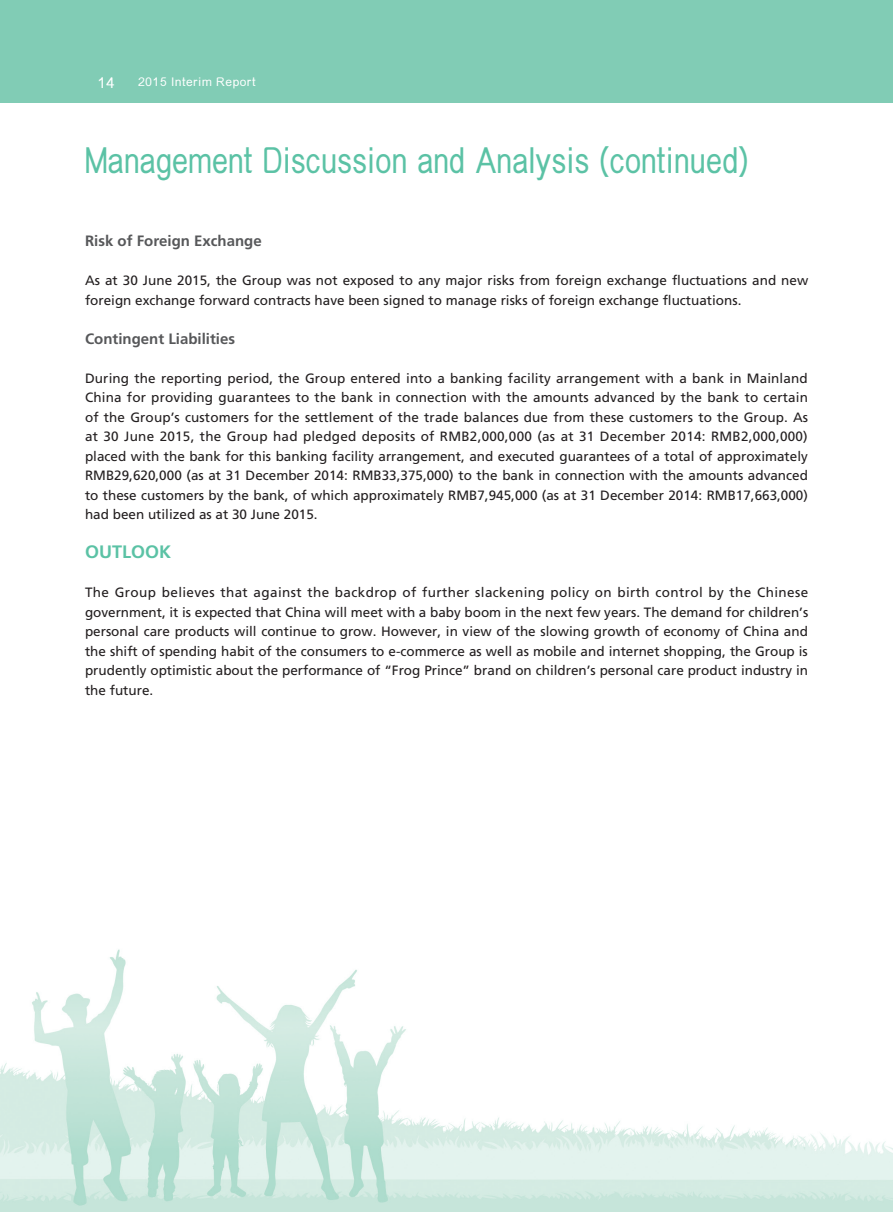
<style>
.page{position:relative;width:893px;height:1212px;background:#fff}
.page>*{position:absolute;margin:0;border:0;box-sizing:border-box;transform-origin:0 0}
.t1{font:500 36px "M Elle HK";letter-spacing:.015em;color:#5bc2a5;scale:.8 1}
.t2{font:700 18px "Frutiger LT Std";color:#5bc2a5}
.t3{font:700 15px "Frutiger LT Std";color:#57585a}
.t4{font:500 15px "M Elle HK";color:#fff}
.t5{font:13.5px/19.5px "Frutiger LT Std";color:#231f20;text-align:justify}
.t6{font:500 12px "M Elle HK";letter-spacing:.05em;color:#fff}
</style>
<div class="page">
<div style="left:0;top:0;width:893px;height:103px;background:#81ccb5"></div>
<img style="left:0;top:949px;width:893px;height:263px">
<p class="t4" style="left:98px;top:75px;width:18px">14</p>
<p class="t6" style="left:138px;top:76px;width:119px">2015 Interim Report</p>
<h1 class="t1" style="left:85px;top:142px;width:830px">Management Discussion and Analysis (continued)</h1>
<p class="t3" style="left:85px;top:232px;width:178px">Risk of Foreign Exchange</p>
<p class="t5" style="left:85px;top:271px;width:725px">As at 30 June 2015, the Group was not exposed to any major risks from foreign exchange fluctuations and new foreign exchange forward contracts have been signed to manage risks of foreign exchange fluctuations.</p>
<p class="t3" style="left:85px;top:330px;width:152px">Contingent Liabilities</p>
<p class="t5" style="left:85px;top:368px;width:725px">During the reporting period, the Group entered into a banking facility arrangement with a bank in Mainland China for providing guarantees to the bank in connection with the amounts advanced by the bank to certain of the Group’s customers for the settlement of the trade balances due from these customers to the Group. As at 30 June 2015, the Group had pledged deposits of RMB2,000,000 (as at 31 December 2014: RMB2,000,000) placed with the bank for this banking facility arrangement, and executed guarantees of a total of approximately RMB29,620,000 (as at 31 December 2014: RMB33,375,000) to the bank in connection with the amounts advanced to these customers by the bank, of which approximately RMB7,945,000 (as at 31 December 2014: RMB17,663,000) had been utilized as at 30 June 2015.</p>
<h2 class="t2" style="left:85px;top:541px;width:88px">OUTLOOK</h2>
<p class="t5" style="left:85px;top:583px;width:725px">The Group believes that against the backdrop of further slackening policy on birth control by the Chinese government, it is expected that China will meet with a baby boom in the next few years. The demand for children’s personal care products will continue to grow. However, in view of the slowing growth of economy of China and the shift of spending habit of the consumers to e-commerce as well as mobile and internet shopping, the Group is prudently optimistic about the performance of “Frog Prince” brand on children’s personal care product industry in the future.</p>
</div>
